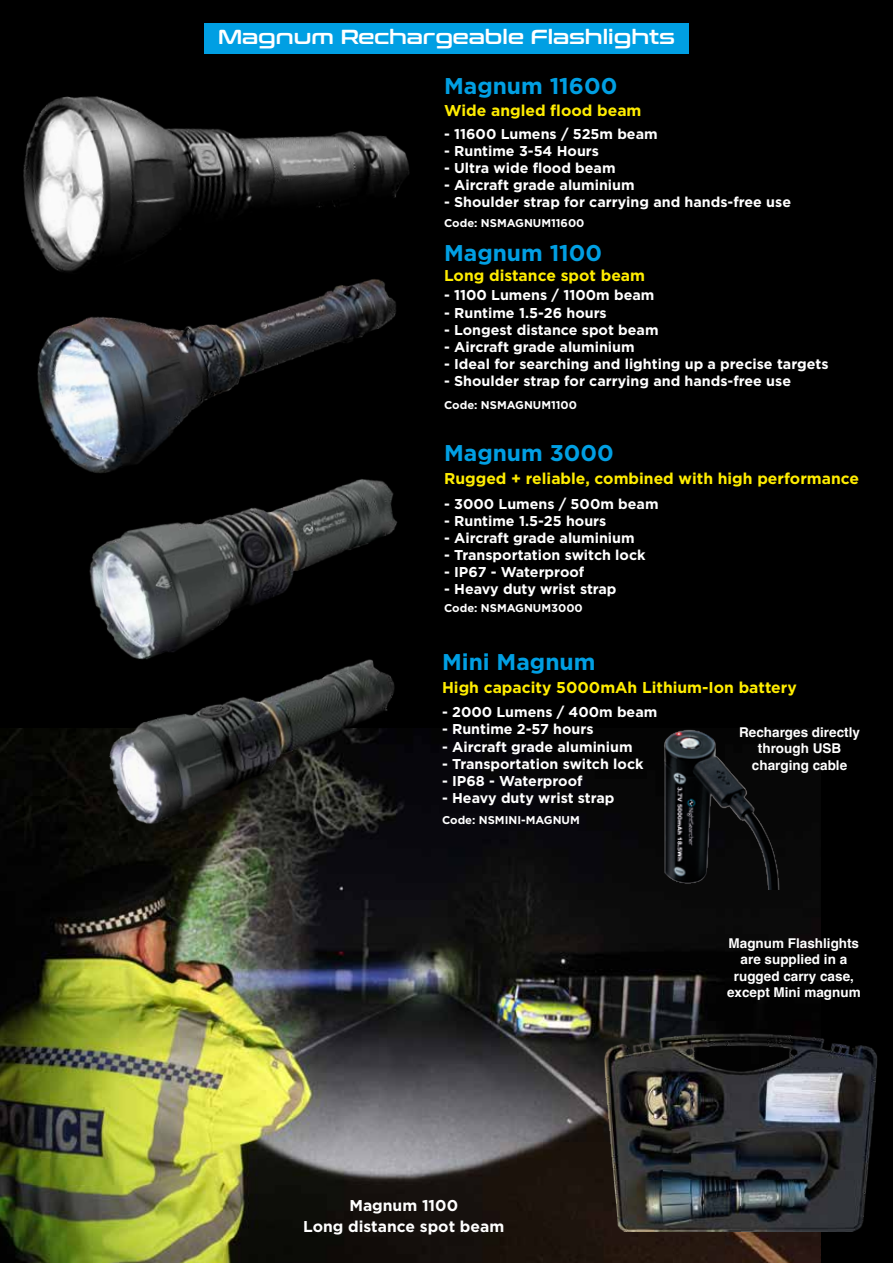
<style>
.page{position:relative;width:893px;height:1263px;background:#000}
.page>*{position:absolute;margin:0;border:0;box-sizing:border-box;transform-origin:0 0}
.t1{font:700 22.8px "Gotham";color:#009fe3}
.t2{font:20.25px "Conthrax Sb";color:#fff}
.t3{font:700 15.6px "Gotham";color:#ffed00}
.t4{font:700 15.6px/21.5px "Gotham";color:#fff;text-align:center}
.t5{font:700 14.25px "Gotham";color:#fff}
.t6{font:700 13.5px/16.5px "Helvetica";color:#fff;text-align:center}
.t7{font:700 11.25px "Gotham";color:#fff}
</style>
<div class="page">
<img style="left:0;top:729px;width:820px;height:534px">
<div style="left:204px;top:24px;width:485px;height:30px;background:#009fe3"></div>
<img style="left:23px;top:96px;width:387px;height:130px">
<img style="left:30px;top:226px;width:366px;height:206px">
<img style="left:51px;top:432px;width:346px;height:204px">
<img style="left:604px;top:1029px;width:273px;height:203px">
<img style="left:73px;top:636px;width:361px;height:204px">
<img style="left:637px;top:729px;width:147px;height:161px">
<h2 class="t2" style="left:218px;top:22px;width:458px">Magnum Rechargeable Flashlights</h2>
<h1 class="t1" style="left:444px;top:72px;width:175px">Magnum 11600</h1>
<p class="t3" style="left:444px;top:102px;width:199px">Wide angled flood beam</p>
<p class="t5" style="left:444px;top:125px;width:215px">- 11600 Lumens / 525m beam</p>
<p class="t5" style="left:444px;top:142px;width:156px">- Runtime 3-54 Hours</p>
<p class="t5" style="left:444px;top:159px;width:173px">- Ultra wide flood beam</p>
<p class="t5" style="left:444px;top:177px;width:192px">- Aircraft grade aluminium</p>
<p class="t5" style="left:444px;top:194px;width:348px">- Shoulder strap for carrying and hands-free use</p>
<h1 class="t1" style="left:444px;top:240px;width:160px">Magnum 1100</h1>
<p class="t3" style="left:444px;top:267px;width:203px">Long distance spot beam</p>
<p class="t5" style="left:444px;top:287px;width:212px">- 1100 Lumens / 1100m beam</p>
<p class="t5" style="left:444px;top:304px;width:164px">- Runtime 1.5-26 hours</p>
<p class="t5" style="left:444px;top:321px;width:216px">- Longest distance spot beam</p>
<p class="t5" style="left:444px;top:338px;width:192px">- Aircraft grade aluminium</p>
<p class="t5" style="left:444px;top:356px;width:386px">- Ideal for searching and lighting up a precise targets</p>
<p class="t5" style="left:444px;top:373px;width:348px">- Shoulder strap for carrying and hands-free use</p>
<p class="t7" style="left:444px;top:216px;width:142px">Code: NSMAGNUM11600</p>
<p class="t7" style="left:444px;top:399px;width:134px">Code: NSMAGNUM1100</p>
<h1 class="t1" style="left:444px;top:440px;width:171px">Magnum 3000</h1>
<p class="t3" style="left:444px;top:469px;width:417px">Rugged + reliable, combined with high performance</p>
<p class="t5" style="left:444px;top:495px;width:216px">- 3000 Lumens / 500m beam</p>
<p class="t5" style="left:444px;top:512px;width:164px">- Runtime 1.5-25 hours</p>
<p class="t5" style="left:444px;top:529px;width:192px">- Aircraft grade aluminium</p>
<p class="t5" style="left:444px;top:547px;width:203px">- Transportation switch lock</p>
<p class="t5" style="left:444px;top:564px;width:142px">- IP67 - Waterproof</p>
<p class="t5" style="left:444px;top:581px;width:174px">- Heavy duty wrist strap</p>
<p class="t7" style="left:444px;top:602px;width:140px">Code: NSMAGNUM3000</p>
<h1 class="t1" style="left:442px;top:649px;width:155px">Mini Magnum</h1>
<p class="t3" style="left:442px;top:678px;width:356px">High capacity 5000mAh Lithium-Ion battery</p>
<p class="t5" style="left:442px;top:704px;width:217px">- 2000 Lumens / 400m beam</p>
<p class="t5" style="left:442px;top:721px;width:153px">- Runtime 2-57 hours</p>
<p class="t5" style="left:442px;top:738px;width:192px">- Aircraft grade aluminium</p>
<p class="t5" style="left:442px;top:755px;width:203px">- Transportation switch lock</p>
<p class="t5" style="left:442px;top:772px;width:142px">- IP68 - Waterproof</p>
<p class="t5" style="left:442px;top:789px;width:174px">- Heavy duty wrist strap</p>
<p class="t7" style="left:442px;top:813px;width:139px">Code: NSMINI-MAGNUM</p>
<p class="t6" style="left:739px;top:725px;width:122px">Recharges directly through USB charging cable</p>
<p class="t4" style="left:303px;top:1194px;width:203px">Magnum 1100<br>Long distance spot beam</p>
<p class="t6" style="left:727px;top:936px;width:135px">Magnum Flashlights are supplied in a rugged carry case, except Mini magnum</p>
</div>
